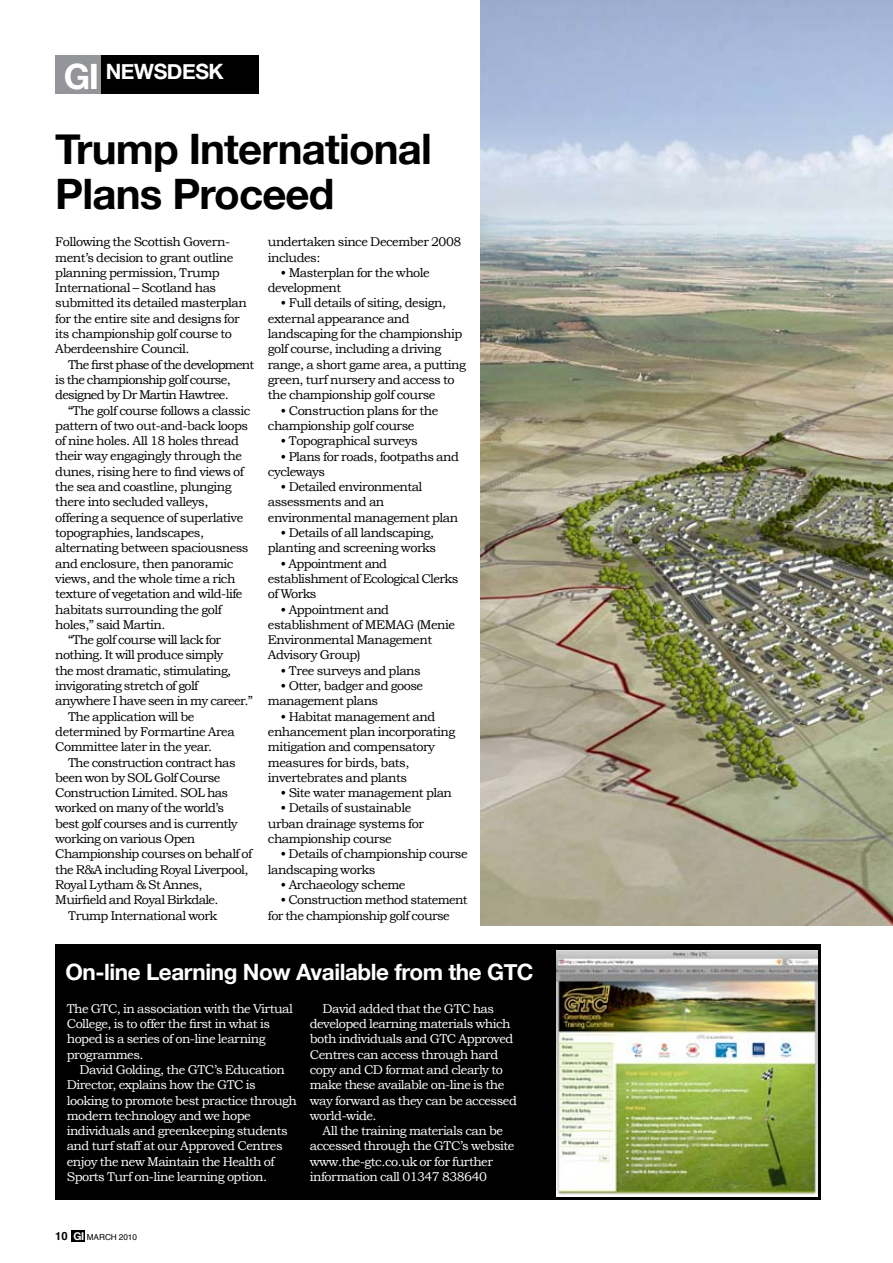
<style>
.page{position:relative;width:893px;height:1263px;background:#fff}
.page>*{position:absolute;margin:0;border:0;box-sizing:border-box;transform-origin:0 0}
.t1{font:700 42px/45px "Helvetica Neue";letter-spacing:-.02em;color:#000}
.t2{font:700 22.5px "Helvetica Neue";letter-spacing:-.02em;color:#fff}
.t3{font:700 21px "Helvetica Neue";letter-spacing:-.02em;color:#fff}
.t4{font:12.75px/15.3px "Bookman Old Style";letter-spacing:-.04em;color:#000}
.t5{font:12.75px/15.3px "Bookman Old Style";letter-spacing:-.04em;color:#fff}
.t6{font:12.75px/15.3px "Bookman Old Style";letter-spacing:-.06em;color:#000}
.t7{font:8.25px "Helvetica";color:#000}
.s1{font-size:34.95px}
.s2{font-weight:700;font-size:11.25px}
.s3{font-family:"Helvetica Neue";font-weight:700;font-size:10.8px;color:#fff}
</style>
<div class="page">
<img style="left:480px;top:0;width:413px;height:925px">
<div style="left:55px;top:944px;width:766px;height:255px;background:#000"></div>
<img style="left:557px;top:950px;width:260px;height:246px">
<div style="left:71px;top:1230px;width:14px;height:11px;background:#000"></div>
<div style="left:59px;top:55px;width:117px;height:39px;background:#000"></div>
<div style="left:150px;top:55px;width:109px;height:39px;background:#000"></div>
<div style="left:55px;top:55px;width:46px;height:39px;background:#939598"></div>
<h3 class="t3" style="left:64px;top:59px;width:160px"><span class="s1">GI</span> NEWSDESK</h3>
<h1 class="t1" style="left:55px;top:126px;width:378px">Trump International<br>Plans Proceed</h1>
<p class="t4" style="left:55px;top:234px;width:193px">Following the Scottish Govern&shy;ment’s decision to grant outline planning permission, Trump<br>International – Scotland has submitted its detailed masterplan for the entire site and designs for its championship golf course to<br>Aberdeenshire Council.</p>
<p class="t6" style="left:55px;top:357px;width:201px;text-indent:13px">The first phase of the development is the championship golf course, designed by Dr Martin Hawtree.</p>
<p class="t4" style="left:68px;top:403px;width:184px">“The golf course follows a classic</p>
<p class="t4" style="left:55px;top:418px;width:194px">pattern of two out-and-back loops</p>
<p class="t4" style="left:55px;top:433px;width:185px">of nine holes. All 18 holes thread</p>
<p class="t4" style="left:55px;top:448px;width:188px">their way engagingly through the</p>
<p class="t4" style="left:55px;top:464px;width:190px">dunes, rising here to find views of</p>
<p class="t4" style="left:55px;top:479px;width:178px">the sea and coastline, plunging</p>
<p class="t4" style="left:55px;top:494px;width:155px">there into secluded valleys,</p>
<p class="t4" style="left:55px;top:510px;width:190px">offering a sequence of superlative</p>
<p class="t4" style="left:55px;top:525px;width:150px">topographies, landscapes,</p>
<p class="t4" style="left:55px;top:540px;width:195px">alternating between spaciousness</p>
<p class="t4" style="left:55px;top:556px;width:180px">and enclosure, then panoramic</p>
<p class="t4" style="left:55px;top:571px;width:182px">views, and the whole time a rich</p>
<p class="t4" style="left:55px;top:586px;width:189px">texture of vegetation and wild-life</p>
<p class="t4" style="left:55px;top:601px;width:168px">habitats surrounding the golf</p>
<p class="t4" style="left:55px;top:617px;width:112px">holes,” said Martin.</p>
<p class="t4" style="left:68px;top:632px;width:155px">“The golf course will lack for</p>
<p class="t4" style="left:55px;top:647px;width:170px">nothing. It will produce simply</p>
<p class="t4" style="left:55px;top:663px;width:178px">the most dramatic, stimulating,</p>
<p class="t4" style="left:55px;top:678px;width:145px">invigorating stretch of golf</p>
<p class="t4" style="left:55px;top:693px;width:199px">anywhere I have seen in my career.”</p>
<p class="t4" style="left:68px;top:709px;width:128px">The application will be</p>
<p class="t4" style="left:55px;top:724px;width:181px">determined by Formartine Area</p>
<p class="t4" style="left:55px;top:739px;width:158px">Committee later in the year.</p>
<p class="t4" style="left:68px;top:754px;width:169px">The construction contract has</p>
<p class="t4" style="left:55px;top:770px;width:167px">been won by SOL Golf Course</p>
<p class="t4" style="left:55px;top:785px;width:174px">Construction Limited. SOL has</p>
<p class="t4" style="left:55px;top:800px;width:170px">worked on many of the world’s</p>
<p class="t4" style="left:55px;top:816px;width:184px">best golf courses and is currently</p>
<p class="t4" style="left:55px;top:831px;width:142px">working on various Open</p>
<p class="t4" style="left:55px;top:846px;width:198px">Championship courses on behalf of</p>
<p class="t4" style="left:55px;top:862px;width:195px">the R&amp;A including Royal Liverpool,</p>
<p class="t4" style="left:55px;top:877px;width:149px">Royal Lytham &amp; St Annes,</p>
<p class="t4" style="left:55px;top:892px;width:165px">Muirfield and Royal Birkdale.</p>
<p class="t4" style="left:68px;top:907px;width:151px">Trump International work</p>
<p class="t4" style="left:268px;top:234px;width:195px">undertaken since December 2008 includes:</p>
<p class="t4" style="left:268px;top:265px;width:163px;text-indent:13px">• Masterplan for the whole development</p>
<p class="t4" style="left:268px;top:295px;width:200px;text-indent:13px">• Full details of siting, design, external appearance and landscaping for the championship golf course, including a driving range, a short game area, a putting green, turf nursery and access to the championship golf course</p>
<p class="t4" style="left:268px;top:403px;width:172px;text-indent:13px">• Construction plans for the championship golf course</p>
<p class="t4" style="left:281px;top:433px;width:139px">• Topographical surveys</p>
<p class="t4" style="left:268px;top:448px;width:193px;text-indent:13px">• Plans for roads, footpaths and cycleways</p>
<p class="t4" style="left:268px;top:479px;width:192px;text-indent:13px">• Detailed environmental assessments and an environmental management plan</p>
<p class="t4" style="left:268px;top:525px;width:170px;text-align:right">• Details of all landscaping, planting and screening works</p>
<p class="t4" style="left:268px;top:556px;width:192px;text-indent:13px">• Appointment and establishment of Ecological Clerks of Works</p>
<p class="t4" style="left:268px;top:601px;width:189px;text-indent:13px">• Appointment and establishment of MEMAG (Menie<br>Environmental Management<br>Advisory Group)</p>
<p class="t4" style="left:281px;top:663px;width:142px">• Tree surveys and plans</p>
<p class="t4" style="left:268px;top:678px;width:157px;text-indent:13px">• Otter, badger and goose management plans</p>
<p class="t4" style="left:268px;top:709px;width:189px;text-indent:13px">• Habitat management and enhancement plan incorporating mitigation and compensatory measures for birds, bats, invertebrates and plants</p>
<p class="t4" style="left:281px;top:785px;width:173px">• Site water management plan</p>
<p class="t4" style="left:268px;top:800px;width:158px;text-indent:13px">• Details of sustainable urban drainage systems for championship course</p>
<p class="t4" style="left:268px;top:846px;width:201px;text-indent:13px">• Details of championship course landscaping works</p>
<p class="t4" style="left:281px;top:877px;width:126px">• Archaeology scheme</p>
<p class="t4" style="left:268px;top:892px;width:201px;text-indent:13px">• Construction method statement for the championship golf course</p>
<h2 class="t2" style="left:66px;top:958px;width:470px">On-line Learning Now Available from the GTC</h2>
<p class="t5" style="left:67px;top:1001px;width:228px">The GTC, in association with the Virtual<br>College, is to offer the first in what is hoped is a series of on-line learning programmes.</p>
<p class="t5" style="left:67px;top:1062px;width:232px;text-indent:13px">David Golding, the GTC’s Education Director, explains how the GTC is looking to promote best practice through modern technology and we hope individuals and greenkeeping students and turf staff at our Approved Centres enjoy the new Maintain the Health of Sports Turf on-line learning option.</p>
<p class="t5" style="left:310px;top:1001px;width:209px;text-indent:13px">David added that the GTC has developed learning materials which both individuals and GTC Approved<br>Centres can access through hard copy and CD format and clearly to make these available on-line is the way forward as they can be accessed world-wide.</p>
<p class="t5" style="left:310px;top:1123px;width:206px;text-indent:13px">All the training materials can be accessed through the GTC’s website www.the-gtc.co.uk or for further information call 01347 838640</p>
<p class="t7" style="left:55px;top:1231px;width:83px"><span class="s2">10</span> <span class="s3">GI</span> MARCH 2010</p>
</div>
